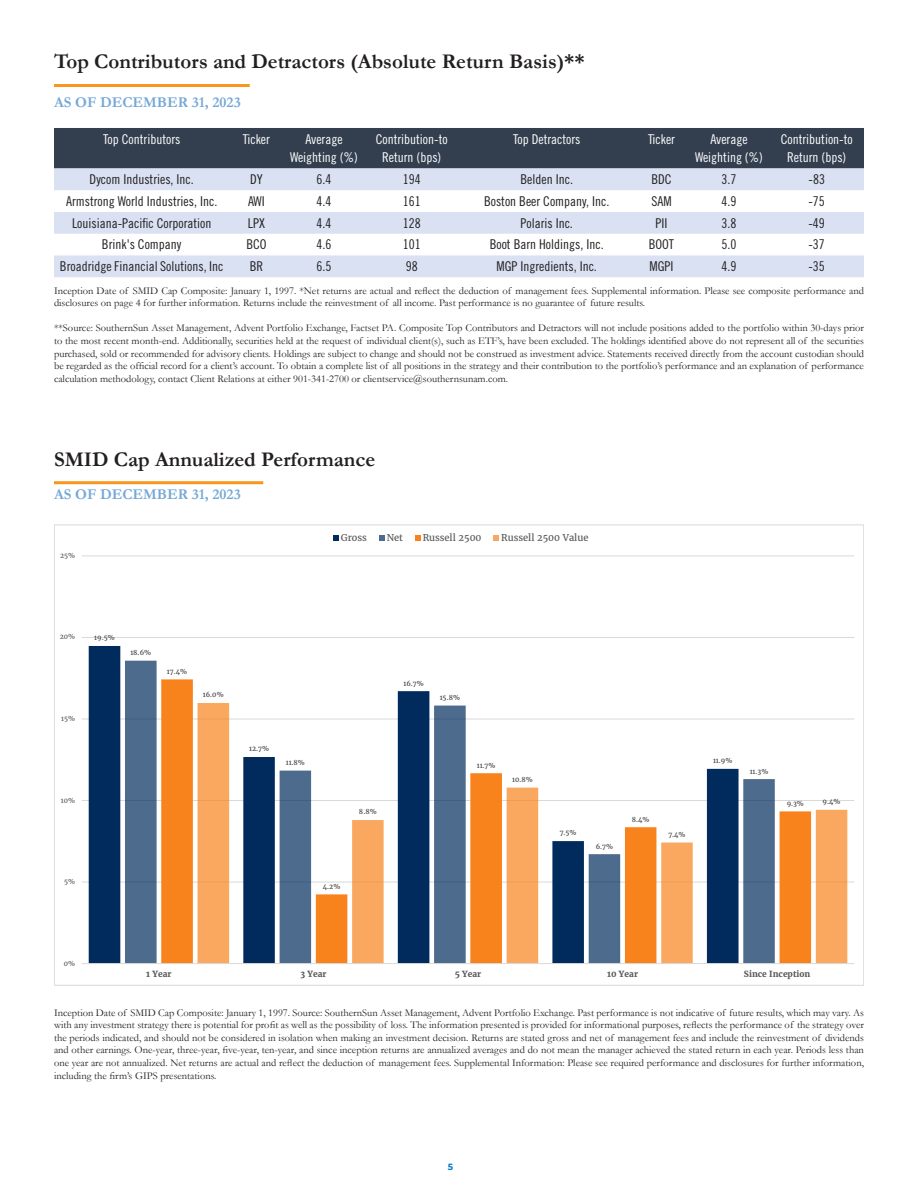
<style>
.page{position:relative;width:918px;height:1188px;background:#fff}
.page>*{position:absolute;margin:0;border:0;box-sizing:border-box;transform-origin:0 0}
.t1{font:700 21px "Garamond";color:#231f20}
.t2{font:700 15px "Garamond";color:#75a8d7}
.t3{font:13.5px "Trade Gothic LT Std Cn 18";color:#231f20}
.t4{font:13.5px/18px "Trade Gothic LT Std Cn 18";color:#fff;text-align:center}
.t5{font:10.5px/12.6px "Garamond";color:#231f20;text-align:justify}
.t6{font:9.3px "Merriweather";color:#595959}
.t7{font:700 9px "Montserrat";color:#0079c2}
.t8{font:700 8.4px "Merriweather";letter-spacing:.005em;color:#595959}
.t9{font:6.75px "Merriweather";color:#404040}
.t10{font:6.75px "Merriweather";color:#595959}
</style>
<div class="page">
<hr style="left:54px;top:84px;width:196px;height:3px;background:#f7971d">
<div style="left:54px;top:128px;width:810px;height:40px;background:#333f4f"></div>
<svg style="left:54px;top:168px;width:810px;height:109px;fill:#d9e1f2"></svg>
<hr style="left:54px;top:481px;width:209px;height:3px;background:#f7971d">
<hr style="left:82px;top:882px;width:772px;height:1px;background:#d9d9d9">
<hr style="left:82px;top:800px;width:772px;height:1px;background:#d9d9d9">
<hr style="left:82px;top:719px;width:772px;height:1px;background:#d9d9d9">
<hr style="left:82px;top:637px;width:772px;height:1px;background:#d9d9d9">
<hr style="left:82px;top:556px;width:772px;height:1px;background:#d9d9d9">
<svg style="left:89px;top:646px;width:68px;height:317px;background:#254973"></svg>
<svg style="left:125px;top:661px;width:36px;height:302px;background:#607b99"></svg>
<svg style="left:161px;top:679px;width:269px;height:284px;fill:#f8831c"></svg>
<svg style="left:198px;top:703px;width:649px;height:260px"></svg>
<hr style="left:82px;top:963px;width:772px;height:1px;background:#d9d9d9">
<svg style="left:333px;top:536px;width:6px;height:5px"></svg>
<svg style="left:379px;top:536px;width:5px;height:5px"></svg>
<svg style="left:415px;top:536px;width:5px;height:5px"></svg>
<svg style="left:494px;top:536px;width:5px;height:5px"></svg>
<h1 class="t1" style="left:54px;top:47px;width:532px">Top Contributors and Detractors (Absolute Return Basis)**</h1>
<h2 class="t2" style="left:54px;top:92px;width:188px">AS OF DECEMBER 31, 2023</h2>
<p class="t4" style="left:103px;top:130px;width:79px">Top Contributors</p>
<p class="t4" style="left:243px;top:130px;width:29px">Ticker</p>
<p class="t4" style="left:290px;top:130px;width:69px">Average<br>Weighting (%)</p>
<p class="t4" style="left:376px;top:130px;width:73px">Contribution-to<br>Return (bps)</p>
<p class="t4" style="left:513px;top:130px;width:69px">Top Detractors</p>
<p class="t4" style="left:648px;top:130px;width:29px">Ticker</p>
<p class="t4" style="left:695px;top:130px;width:69px">Average<br>Weighting (%)</p>
<p class="t4" style="left:781px;top:130px;width:73px">Contribution-to<br>Return (bps)</p>
<p class="t3" style="left:90px;top:171px;width:106px">Dycom Industries, Inc.</p>
<p class="t3" style="left:250px;top:171px;width:14px">DY</p>
<p class="t3" style="left:317px;top:171px;width:16px">6.4</p>
<p class="t3" style="left:403px;top:171px;width:19px">194</p>
<p class="t3" style="left:521px;top:171px;width:54px">Belden Inc.</p>
<p class="t3" style="left:651px;top:171px;width:22px">BDC</p>
<p class="t3" style="left:722px;top:171px;width:16px">3.7</p>
<p class="t3" style="left:809px;top:171px;width:18px">-83</p>
<p class="t3" style="left:66px;top:193px;width:153px">Armstrong World Industries, Inc.</p>
<p class="t3" style="left:248px;top:193px;width:18px">AWI</p>
<p class="t3" style="left:317px;top:193px;width:16px">4.4</p>
<p class="t3" style="left:403px;top:193px;width:19px">161</p>
<p class="t3" style="left:484px;top:193px;width:127px">Boston Beer Company, Inc.</p>
<p class="t3" style="left:651px;top:193px;width:22px">SAM</p>
<p class="t3" style="left:721px;top:193px;width:16px">4.9</p>
<p class="t3" style="left:808px;top:193px;width:18px">-75</p>
<p class="t3" style="left:72px;top:215px;width:141px">Louisiana-Pacific Corporation</p>
<p class="t3" style="left:248px;top:215px;width:19px">LPX</p>
<p class="t3" style="left:316px;top:215px;width:16px">4.4</p>
<p class="t3" style="left:403px;top:215px;width:19px">128</p>
<p class="t3" style="left:520px;top:215px;width:54px">Polaris Inc.</p>
<p class="t3" style="left:655px;top:215px;width:13px">PII</p>
<p class="t3" style="left:721px;top:215px;width:16px">3.8</p>
<p class="t3" style="left:808px;top:215px;width:18px">-49</p>
<p class="t3" style="left:102px;top:237px;width:81px">Brink's Company</p>
<p class="t3" style="left:246px;top:237px;width:22px">BCO</p>
<p class="t3" style="left:316px;top:237px;width:16px">4.6</p>
<p class="t3" style="left:403px;top:237px;width:19px">101</p>
<p class="t3" style="left:490px;top:237px;width:115px">Boot Barn Holdings, Inc.</p>
<p class="t3" style="left:649px;top:237px;width:27px">BOOT</p>
<p class="t3" style="left:721px;top:237px;width:16px">5.0</p>
<p class="t3" style="left:808px;top:237px;width:18px">-37</p>
<p class="t3" style="left:60px;top:258px;width:165px">Broadridge Financial Solutions, Inc</p>
<p class="t3" style="left:250px;top:258px;width:15px">BR</p>
<p class="t3" style="left:316px;top:258px;width:16px">6.5</p>
<p class="t3" style="left:406px;top:258px;width:13px">98</p>
<p class="t3" style="left:497px;top:258px;width:102px">MGP Ingredients, Inc.</p>
<p class="t3" style="left:649px;top:258px;width:25px">MGPI</p>
<p class="t3" style="left:721px;top:258px;width:16px">4.9</p>
<p class="t3" style="left:808px;top:258px;width:18px">-35</p>
<p class="t5" style="left:54px;top:284px;width:811px">Inception Date of SMID Cap Composite: January 1, 1997. *Net returns are actual and reflect the deduction of management fees. Supplemental information. Please see composite performance and disclosures on page 4 for further information. Returns include the reinvestment of all income. Past performance is no guarantee of future results.</p>
<p class="t5" style="left:54px;top:322px;width:812px">**Source: SouthernSun Asset Management, Advent Portfolio Exchange, Factset PA. Composite Top Contributors and Detractors will not include positions added to the portfolio within 30-days prior to the most recent month-end. Additionally, securities held at the request of individual client(s), such as ETF’s, have been excluded. The holdings identified above do not represent all of the securities purchased, sold or recommended for advisory clients. Holdings are subject to change and should not be construed as investment advice. Statements received directly from the account custodian should be regarded as the official record for a client’s account. To obtain a complete list of all positions in the strategy and their contribution to the portfolio’s performance and an explanation of performance calculation methodology, contact Client Relations at either 901-341-2700 or clientservice@southernsunam.com.</p>
<h1 class="t1" style="left:54px;top:446px;width:323px">SMID Cap Annualized Performance</h1>
<h2 class="t2" style="left:54px;top:484px;width:188px">AS OF DECEMBER 31, 2023</h2>
<p class="t10" style="left:60px;top:551px;width:16px">25%</p>
<p class="t6" style="left:341px;top:532px;width:28px">Gross</p>
<p class="t6" style="left:387px;top:532px;width:18px">Net</p>
<p class="t6" style="left:423px;top:532px;width:60px">Russell 2500</p>
<p class="t6" style="left:501px;top:532px;width:89px">Russell 2500 Value</p>
<p class="t10" style="left:60px;top:633px;width:17px">20%</p>
<p class="t9" style="left:94px;top:634px;width:22px">19.5%</p>
<p class="t9" style="left:130px;top:648px;width:22px">18.6%</p>
<p class="t9" style="left:167px;top:667px;width:22px">17.4%</p>
<p class="t9" style="left:404px;top:679px;width:22px">16.7%</p>
<p class="t9" style="left:203px;top:691px;width:22px">16.0%</p>
<p class="t9" style="left:440px;top:693px;width:22px">15.8%</p>
<p class="t10" style="left:61px;top:714px;width:15px">15%</p>
<p class="t9" style="left:249px;top:745px;width:21px">12.7%</p>
<p class="t9" style="left:286px;top:758px;width:21px">11.8%</p>
<p class="t9" style="left:477px;top:761px;width:20px">11.7%</p>
<p class="t9" style="left:713px;top:757px;width:21px">11.9%</p>
<p class="t9" style="left:750px;top:767px;width:20px">11.3%</p>
<p class="t9" style="left:512px;top:775px;width:22px">10.8%</p>
<p class="t10" style="left:61px;top:796px;width:16px">10%</p>
<p class="t9" style="left:787px;top:799px;width:19px">9.3%</p>
<p class="t9" style="left:823px;top:798px;width:19px">9.4%</p>
<p class="t9" style="left:359px;top:808px;width:19px">8.8%</p>
<p class="t9" style="left:632px;top:815px;width:19px">8.4%</p>
<p class="t9" style="left:560px;top:829px;width:18px">7.5%</p>
<p class="t9" style="left:668px;top:830px;width:19px">7.4%</p>
<p class="t9" style="left:596px;top:842px;width:19px">6.7%</p>
<p class="t10" style="left:64px;top:877px;width:12px">5%</p>
<p class="t9" style="left:323px;top:882px;width:19px">4.2%</p>
<p class="t10" style="left:64px;top:959px;width:13px">0%</p>
<p class="t8" style="left:146px;top:969px;width:27px">1 Year</p>
<p class="t8" style="left:300px;top:969px;width:28px">3 Year</p>
<p class="t8" style="left:455px;top:969px;width:28px">5 Year</p>
<p class="t8" style="left:607px;top:969px;width:32px">10 Year</p>
<p class="t8" style="left:744px;top:969px;width:68px">Since Inception</p>
<p class="t5" style="left:54px;top:1006px;width:812px">Inception Date of SMID Cap Composite: January 1, 1997. Source: SouthernSun Asset Management, Advent Portfolio Exchange. Past performance is not indicative of future results, which may vary. As with any investment strategy there is potential for profit as well as the possibility of loss. The information presented is provided for informational purposes, reflects the performance of the strategy over the periods indicated, and should not be considered in isolation when making an investment decision. Returns are stated gross and net of management fees and include the reinvestment of dividends and other earnings. One-year, three-year, five-year, ten-year, and since inception returns are annualized averages and do not mean the manager achieved the stated return in each year. Periods less than one year are not annualized. Net returns are actual and reflect the deduction of management fees. Supplemental Information: Please see required performance and disclosures for further information, including the firm’s GIPS presentations.</p>
<p class="t7" style="left:448px;top:1160px;width:7px">5</p>
</div>
